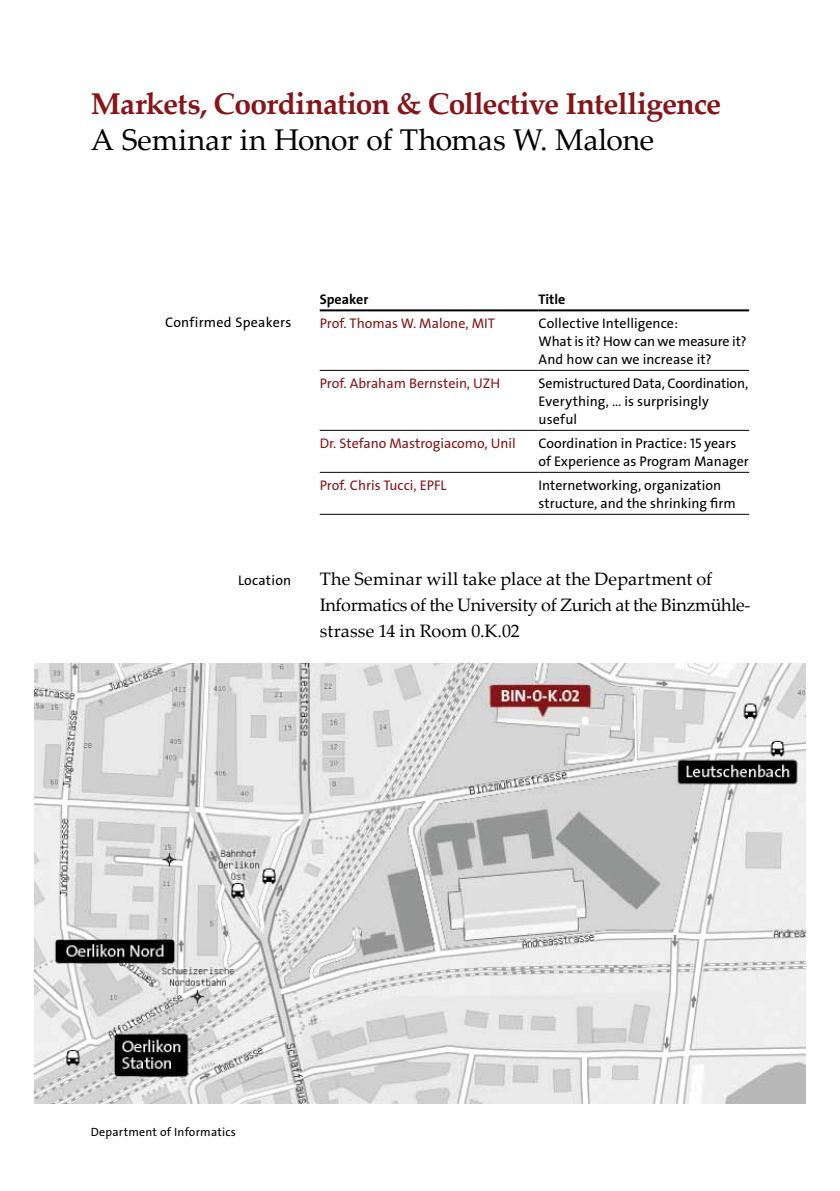
<style>
.page{position:relative;width:840px;height:1191px;background:#fff}
.page>*{position:absolute;margin:0;border:0;box-sizing:border-box;transform-origin:0 0}
.t1{font:700 30px "Palatino Linotype";letter-spacing:-.025em;color:#861519}
.t2{font:30px "Palatino Linotype";letter-spacing:-.01em;color:#000}
.t3{font:18px/26px "Palatino Linotype";letter-spacing:-.015em;color:#000}
.t4{font:14px/18px "The Sans LP5 Plain";color:#000}
.t5{font:14px "The Sans LP5 Plain";color:#861519}
.t6{font:14px "The Sans LP5 Plain";letter-spacing:.02em;color:#000}
.t7{font:14px "The Sans LP7 Bld";color:#000}
.t8{font:12px "The Sans LP5 Plain";letter-spacing:.02em;color:#000}
</style>
<div class="page">
<img style="left:34px;top:663px;width:771px;height:440px">
<hr style="left:319px;top:370px;width:219px;height:1px;background:#000">
<hr style="left:538px;top:370px;width:210px;height:1px;background:#000">
<hr style="left:319px;top:430px;width:219px;height:1px;background:#000">
<hr style="left:538px;top:430px;width:210px;height:1px;background:#000">
<hr style="left:319px;top:514px;width:219px;height:1px;background:#000">
<hr style="left:538px;top:514px;width:210px;height:1px;background:#000">
<hr style="left:319px;top:472px;width:219px;height:1px;background:#000">
<hr style="left:538px;top:472px;width:210px;height:1px;background:#000">
<hr style="left:319px;top:309px;width:219px;height:2px;background:#000">
<hr style="left:538px;top:309px;width:210px;height:2px;background:#000">
<h1 class="t1" style="left:91px;top:83px;width:631px">Markets, Coordination &amp; Collective Intelligence</h1>
<h1 class="t2" style="left:91px;top:119px;width:564px">A Seminar in Honor of Thomas W. Malone</h1>
<p class="t6" style="left:165px;top:314px;width:128px">Confirmed Speakers</p>
<p class="t6" style="left:238px;top:571px;width:55px">Location</p>
<p class="t7" style="left:319px;top:290px;width:50px">Speaker</p>
<p class="t7" style="left:538px;top:290px;width:28px">Title</p>
<p class="t5" style="left:319px;top:314px;width:177px">Prof. Thomas W. Malone, MIT</p>
<p class="t4" style="left:538px;top:314px;width:209px">Collective Intelligence:<br>What is it? How can we measure it?<br>And how can we increase it?</p>
<p class="t5" style="left:319px;top:374px;width:182px">Prof. Abraham Bernstein, UZH</p>
<p class="t4" style="left:538px;top:374px;width:211px">Semistructured Data, Coordination,<br>Everything, ... is surprisingly useful</p>
<p class="t5" style="left:319px;top:434px;width:197px">Dr. Stefano Mastrogiacomo, Unil</p>
<p class="t4" style="left:538px;top:434px;width:212px">Coordination in Practice: 15 years of Experience as Program Manager</p>
<p class="t5" style="left:319px;top:476px;width:128px">Prof. Chris Tucci, EPFL</p>
<p class="t4" style="left:538px;top:476px;width:198px">Internetworking, organization structure, and the shrinking firm</p>
<p class="t3" style="left:319px;top:565px;width:432px">The Seminar will take place at the Department of<br>Informatics of the University of Zurich at the Binzmühle&shy;strasse 14 in Room 0.K.02</p>
<p class="t8" style="left:91px;top:1124px;width:147px">Department of Informatics</p>
</div>
